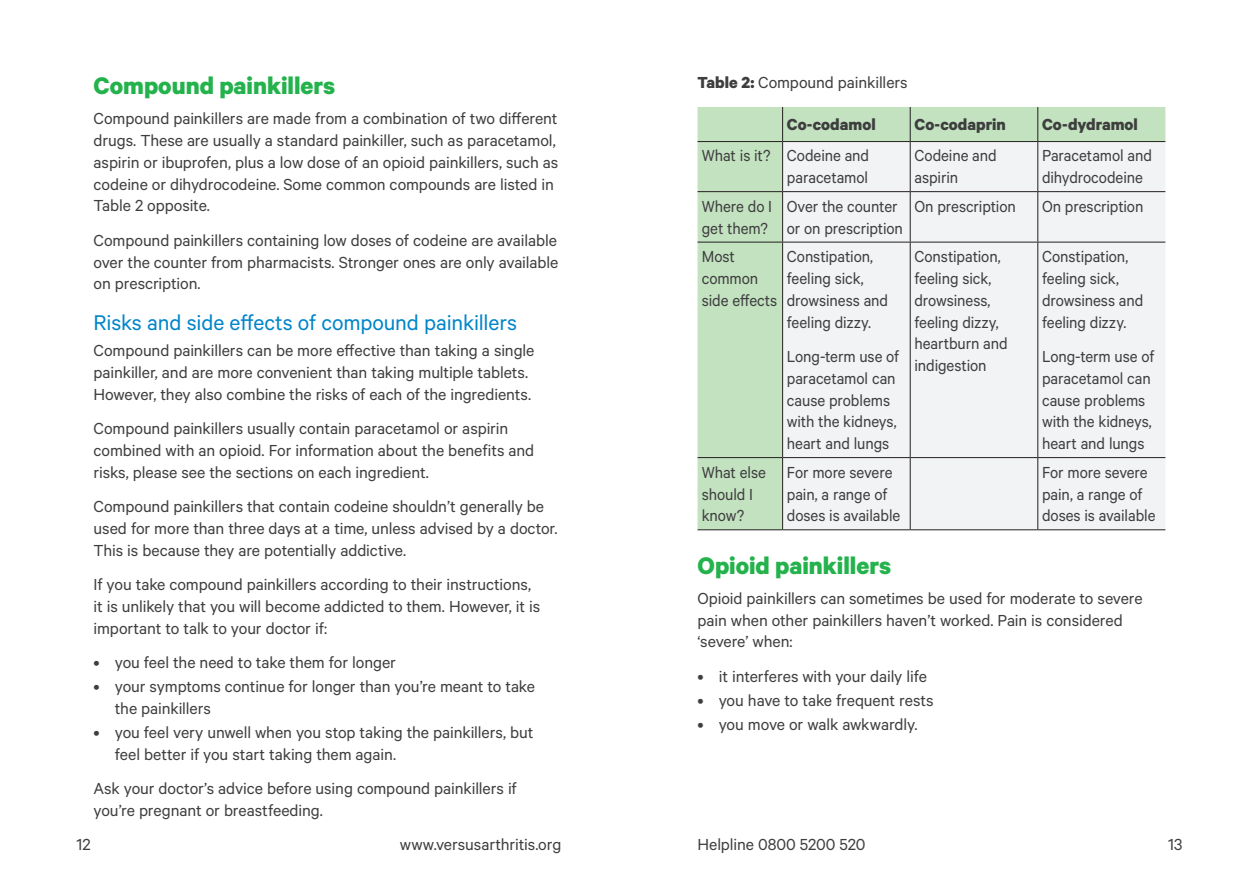
<style>
.page{position:relative;width:1259px;height:893px;background:#fff}
.page>*{position:absolute;margin:0;border:0;box-sizing:border-box;transform-origin:0 0}
.sub_head_1{font:700 27px "Calibre";color:#23b24b}
.sub_head_2{font:24px "Calibre";letter-spacing:-.005em;color:#0085ca}
.text{font:18px/21.8px "Calibre";letter-spacing:-.005em;color:#3e3e3f}
.text-2{font:18px/21.8px "Calibre";letter-spacing:-.005em;color:#3e3e3f;scale:.95 1}
.bullets{font:18px/21.8px "Calibre";letter-spacing:-.005em;color:#3e3e3f}
.text-3{font:700 18px "Calibre";color:#3e3e3f}
.s1{font-weight:700}
</style>
<div class="page">
<div style="left:697px;top:107px;width:468px;height:422px;background:#c3e2c0"></div>
<div style="left:783px;top:142px;width:382px;height:387px;background:#f2f3f4"></div>
<hr style="left:782px;top:142px;width:1px;height:49px;background:#231f20">
<hr style="left:910px;top:142px;width:1px;height:49px;background:#231f20">
<hr style="left:1037px;top:142px;width:1px;height:49px;background:#231f20">
<hr style="left:782px;top:192px;width:1px;height:50px;background:#231f20">
<hr style="left:910px;top:192px;width:1px;height:50px;background:#231f20">
<hr style="left:1037px;top:192px;width:1px;height:50px;background:#231f20">
<hr style="left:782px;top:242px;width:1px;height:215px;background:#231f20">
<hr style="left:910px;top:242px;width:1px;height:215px;background:#231f20">
<hr style="left:1037px;top:242px;width:1px;height:215px;background:#231f20">
<hr style="left:782px;top:458px;width:1px;height:71px;background:#231f20">
<hr style="left:910px;top:458px;width:1px;height:71px;background:#231f20">
<hr style="left:1037px;top:458px;width:1px;height:71px;background:#231f20">
<hr style="left:697px;top:141px;width:85px;height:1px;background:#231f20">
<hr style="left:782px;top:141px;width:128px;height:1px;background:#231f20">
<hr style="left:910px;top:141px;width:127px;height:1px;background:#231f20">
<hr style="left:1037px;top:141px;width:128px;height:1px;background:#231f20">
<hr style="left:697px;top:191px;width:85px;height:1px;background:#231f20">
<hr style="left:782px;top:191px;width:128px;height:1px;background:#231f20">
<hr style="left:910px;top:191px;width:127px;height:1px;background:#231f20">
<hr style="left:1037px;top:191px;width:128px;height:1px;background:#231f20">
<hr style="left:697px;top:242px;width:85px;height:1px;background:#231f20">
<hr style="left:782px;top:242px;width:128px;height:1px;background:#231f20">
<hr style="left:910px;top:242px;width:127px;height:1px;background:#231f20">
<hr style="left:1037px;top:242px;width:128px;height:1px;background:#231f20">
<hr style="left:697px;top:457px;width:85px;height:1px;background:#231f20">
<hr style="left:782px;top:457px;width:128px;height:1px;background:#231f20">
<hr style="left:910px;top:457px;width:127px;height:1px;background:#231f20">
<hr style="left:1037px;top:457px;width:128px;height:1px;background:#231f20">
<hr style="left:697px;top:529px;width:85px;height:1px;background:#231f20">
<hr style="left:782px;top:529px;width:128px;height:1px;background:#231f20">
<hr style="left:910px;top:529px;width:127px;height:1px;background:#231f20">
<hr style="left:1037px;top:529px;width:128px;height:1px;background:#231f20">
<hr style="left:782px;top:107px;width:1px;height:34px;background:#231f20">
<hr style="left:910px;top:107px;width:1px;height:34px;background:#231f20">
<hr style="left:1037px;top:107px;width:1px;height:34px;background:#231f20">
<p class="sub_head_1" style="left:94px;top:69px;width:243px">Compound painkillers</p>
<p class="text" style="left:94px;top:107px;width:466px">Compound painkillers are made from a combination of two different drugs. These are usually a standard painkiller, such as paracetamol, aspirin or ibuprofen, plus a low dose of an opioid painkillers, such as codeine or dihydrocodeine. Some common compounds are listed in Table 2 opposite.</p>
<p class="text" style="left:94px;top:229px;width:466px;text-align:justify">Compound painkillers containing low doses of codeine are available over the counter from pharmacists. Stronger ones are only available on prescription.</p>
<p class="sub_head_2" style="left:94px;top:309px;width:425px">Risks and side effects of compound painkillers</p>
<p class="text" style="left:94px;top:339px;width:442px">Compound painkillers can be more effective than taking a single painkiller, and are more convenient than taking multiple tablets.<br>However, they also combine the risks of each of the ingredients.</p>
<p class="text" style="left:94px;top:417px;width:442px">Compound painkillers usually contain paracetamol or aspirin combined with an opioid. For information about the benefits and risks, please see the sections on each ingredient.</p>
<p class="text" style="left:94px;top:495px;width:465px">Compound painkillers that contain codeine shouldn’t generally be used for more than three days at a time, unless advised by a doctor.<br>This is because they are potentially addictive.</p>
<p class="text" style="left:94px;top:573px;width:448px">If you take compound painkillers according to their instructions, it is unlikely that you will become addicted to them. However, it is important to talk to your doctor if:</p>
<p class="bullets" style="left:94px;top:651px;width:304px">• you feel the need to take them for longer</p>
<p class="bullets" style="left:115px;top:675px;width:422px;text-indent:-21px">• your symptoms continue for longer than you’re meant to take the painkillers</p>
<p class="bullets" style="left:115px;top:721px;width:420px;text-indent:-21px">• you feel very unwell when you stop taking the painkillers, but feel better if you start taking them again.</p>
<p class="text" style="left:94px;top:777px;width:425px">Ask your doctor’s advice before using compound painkillers if you’re pregnant or breastfeeding.</p>
<p class="text" style="left:697px;top:71px;width:212px"><span class="s1">Table 2:</span> Compound painkillers</p>
<p class="text-3" style="left:787px;top:114px;width:90px">Co-codamol</p>
<p class="text-3" style="left:914px;top:114px;width:93px">Co-codaprin</p>
<p class="text-3" style="left:1042px;top:114px;width:97px">Co-dydramol</p>
<p class="text-2" style="left:702px;top:144px;width:74px">What is it?</p>
<p class="text-2" style="left:787px;top:144px;width:88px">Codeine and paracetamol</p>
<p class="text-2" style="left:914px;top:144px;width:88px">Codeine and aspirin</p>
<p class="text-2" style="left:1042px;top:144px;width:117px">Paracetamol and dihydrocodeine</p>
<p class="text-2" style="left:702px;top:195px;width:76px">Where do I get them?</p>
<p class="text-2" style="left:787px;top:195px;width:124px">Over the counter or on prescription</p>
<p class="text-2" style="left:914px;top:195px;width:108px">On prescription</p>
<p class="text-2" style="left:1042px;top:195px;width:108px">On prescription</p>
<p class="text-2" style="left:702px;top:245px;width:81px">Most common side effects</p>
<p class="text-2" style="left:787px;top:245px;width:108px">Constipation, feeling sick, drowsiness and feeling dizzy.</p>
<p class="text-2" style="left:787px;top:345px;width:120px">Long-term use of paracetamol can cause problems with the kidneys, heart and lungs</p>
<p class="text-2" style="left:914px;top:245px;width:100px">Constipation, feeling sick, drowsiness, feeling dizzy, heartburn and indigestion</p>
<p class="text-2" style="left:1042px;top:245px;width:108px">Constipation, feeling sick, drowsiness and feeling dizzy.</p>
<p class="text-2" style="left:1042px;top:345px;width:120px">Long-term use of paracetamol can cause problems with the kidneys, heart and lungs</p>
<p class="text-2" style="left:702px;top:461px;width:69px">What else should I know?</p>
<p class="text-2" style="left:787px;top:461px;width:121px">For more severe pain, a range of doses is available</p>
<p class="text-2" style="left:1042px;top:461px;width:121px">For more severe pain, a range of doses is available</p>
<p class="sub_head_1" style="left:697px;top:549px;width:195px">Opioid painkillers</p>
<p class="text" style="left:697px;top:587px;width:447px">Opioid painkillers can sometimes be used for moderate to severe pain when other painkillers haven’t worked. Pain is considered ‘severe’ when:</p>
<p class="bullets" style="left:697px;top:665px;width:231px">• it interferes with your daily life</p>
<p class="bullets" style="left:697px;top:689px;width:237px">• you have to take frequent rests</p>
<p class="bullets" style="left:697px;top:713px;width:221px">• you move or walk awkwardly.</p>
<p class="text" style="left:77px;top:833px;width:16px">12</p>
<p class="text" style="left:400px;top:833px;width:163px">www.versusarthritis.org</p>
<p class="text" style="left:697px;top:833px;width:169px">Helpline 0800 5200 520</p>
<p class="text" style="left:1168px;top:833px;width:16px">13</p>
</div>
